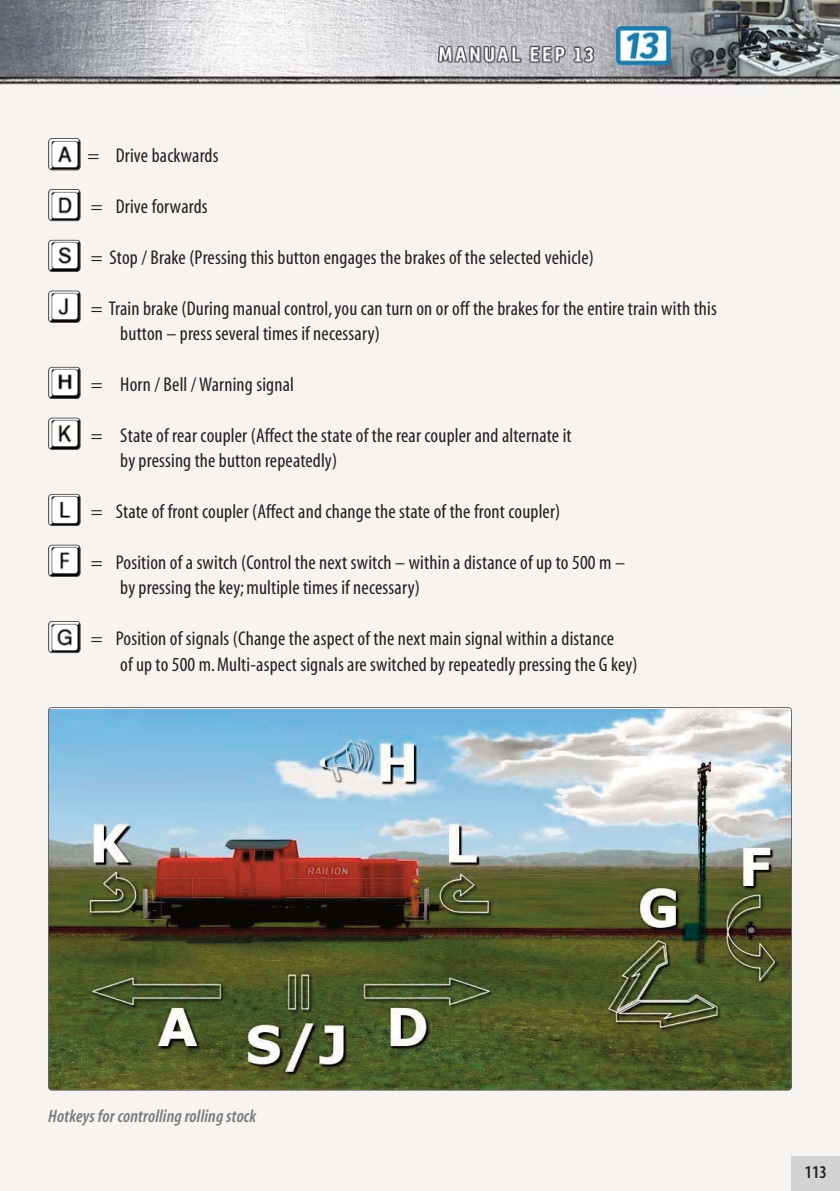
<style>
.page{position:relative;width:840px;height:1191px;background:#fff}
.page>*{position:absolute;margin:0;border:0;box-sizing:border-box;transform-origin:0 0}
.t1{font:20px/25.4px "Myriad MM 400 300";letter-spacing:.01em;color:#231f20}
.t2{font:18px "Myriad MM It 565 300";letter-spacing:.01em;color:#77797b}
.t3{font:18px "Myriad MM.565.SB.300.CN";color:#231f20}
</style>
<div class="page">
<img style="left:0;top:0;width:839px;height:1191px">
<hr style="left:839px;top:1157px;width:1px;height:34px;background:#d5d7d8">
<div style="left:791px;top:1157px;width:48px;height:34px;background:#d1d3d4"></div>
<img style="left:49px;top:190px;width:31px;height:30px;border-radius:3px">
<div style="left:48px;top:189px;width:32px;height:32px;border:1px solid #231f20;border-radius:4px"></div>
<img style="left:49px;top:240px;width:31px;height:31px;border-radius:3px">
<div style="left:48px;top:240px;width:32px;height:32px;border:1px solid #231f20;border-radius:4px"></div>
<img style="left:49px;top:291px;width:31px;height:31px;border-radius:3px">
<div style="left:48px;top:291px;width:32px;height:32px;border:1px solid #231f20;border-radius:4px"></div>
<img style="left:49px;top:367px;width:31px;height:31px;border-radius:3px">
<div style="left:48px;top:367px;width:32px;height:32px;border:1px solid #231f20;border-radius:4px"></div>
<img style="left:49px;top:418px;width:31px;height:31px;border-radius:3px">
<div style="left:48px;top:418px;width:32px;height:32px;border:1px solid #231f20;border-radius:4px"></div>
<img style="left:49px;top:494px;width:31px;height:31px;border-radius:3px">
<div style="left:48px;top:494px;width:32px;height:32px;border:1px solid #231f20;border-radius:4px"></div>
<img style="left:49px;top:545px;width:31px;height:31px;border-radius:3px">
<div style="left:48px;top:545px;width:32px;height:32px;border:1px solid #231f20;border-radius:4px"></div>
<img style="left:49px;top:621px;width:31px;height:31px;border-radius:3px">
<div style="left:48px;top:621px;width:32px;height:32px;border:1px solid #231f20;border-radius:4px"></div>
<img style="left:49px;top:139px;width:31px;height:31px;border-radius:3px">
<div style="left:48px;top:138px;width:32px;height:32px;border:1px solid #231f20;border-radius:4px"></div>
<img style="left:49px;top:709px;width:741px;height:380px;border-radius:3px">
<p class="t1" style="left:87px;top:145px;width:133px">= Drive backwards</p>
<p class="t1" style="left:91px;top:195px;width:118px">= Drive forwards</p>
<p class="t1" style="left:91px;top:246px;width:504px">= Stop / Brake (Pressing this button engages the brakes of the selected vehicle)</p>
<p class="t1" style="left:120px;top:297px;width:597px;text-indent:-30px">= Train brake (During manual control, you can turn on or off the brakes for the entire train with this button – press several times if necessary)</p>
<p class="t1" style="left:91px;top:373px;width:205px">= Horn / Bell / Warning signal</p>
<p class="t1" style="left:120px;top:424px;width:452px;text-indent:-30px">= State of rear coupler (Affect the state of the rear coupler and alternate it by pressing the button repeatedly)</p>
<p class="t1" style="left:91px;top:500px;width:471px">= State of front coupler (Affect and change the state of the front coupler)</p>
<p class="t1" style="left:120px;top:551px;width:506px;text-indent:-30px">= Position of a switch (Control the next switch – within a distance of up to 500 m – by pressing the key; multiple times if necessary)</p>
<p class="t1" style="left:120px;top:627px;width:518px;text-indent:-30px">= Position of signals (Change the aspect of the next main signal within a distance<br>of up to 500 m. Multi-aspect signals are switched by repeatedly pressing the G key)</p>
<p class="t2" style="left:48px;top:1110px;width:209px">Hotkeys for controlling rolling stock</p>
<p class="t3" style="left:804px;top:1166px;width:24px">113</p>
</div>
